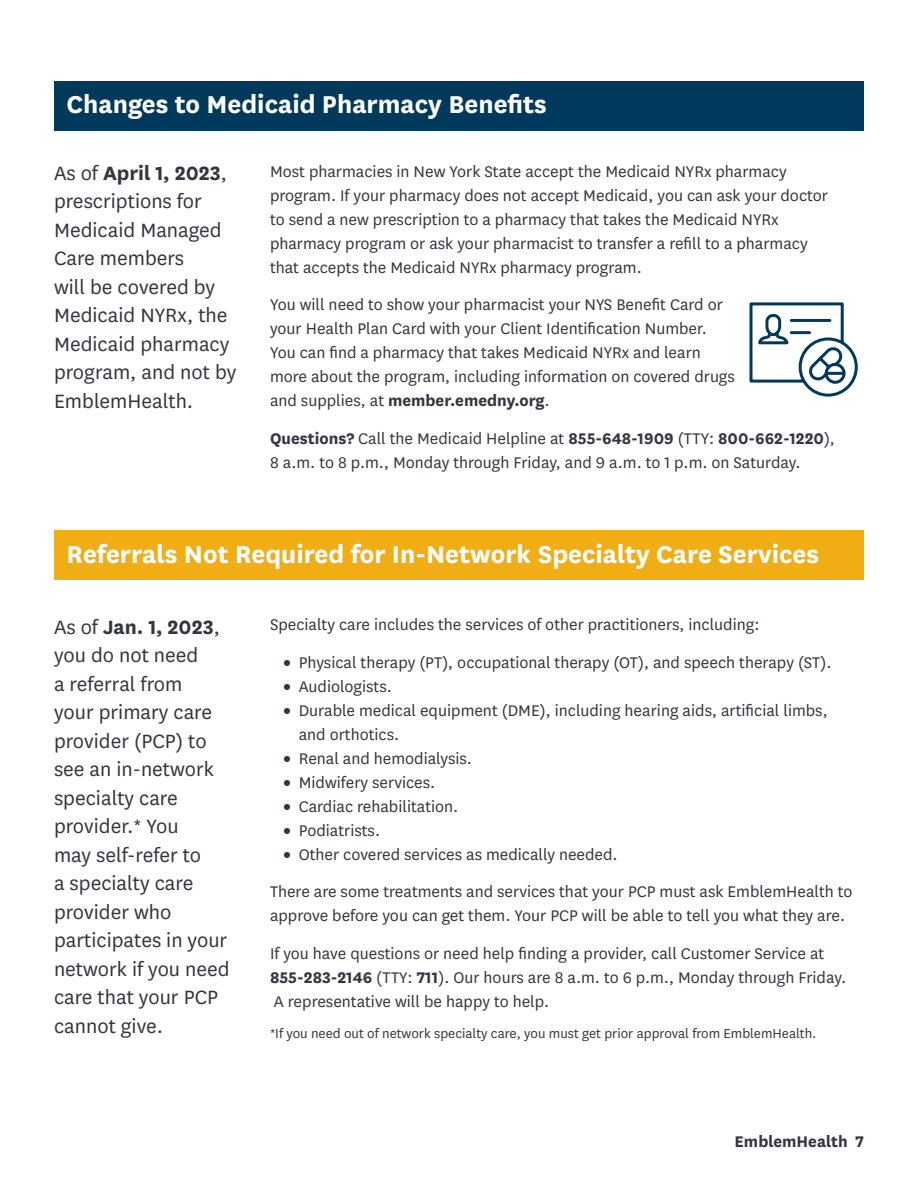
<style>
.page{position:relative;width:918px;height:1188px;background:#fff}
.page>*{position:absolute;margin:0;border:0;box-sizing:border-box;transform-origin:0 0}
.article_title_20pt{font:700 28.5px "National";color:#fff}
._15_19_intro{font:22.5px/28.5px "National";color:#323640}
._12_16_body{font:18px/24px "National";color:#323640}
._12_16_bulleted{font:18px/24px "National";color:#323640}
.t1{font:700 18px "National";color:#323640}
._10_12_footnote{font:15px "National";color:#323640}
.s1{font-weight:700}
.s2{font-weight:900}
</style>
<div class="page">
<div style="left:54px;top:530px;width:810px;height:50px;background:#f0ad14"></div>
<div style="left:54px;top:81px;width:810px;height:50px;background:#00395c"></div>
<svg style="left:749px;top:302px;width:109px;height:95px"></svg>
<p class="article_title_20pt" style="left:67px;top:84px;width:482px">Changes to Medicaid Pharmacy Benefits</p>
<p class="_15_19_intro" style="left:54px;top:158px;width:184px">As of <span class="s1">April 1, 2023</span>, prescriptions for<br>Medicaid Managed<br>Care members<br>will be covered by<br>Medicaid NYRx, the<br>Medicaid pharmacy program, and not by<br>EmblemHealth.</p>
<p class="_12_16_body" style="left:270px;top:158px;width:560px">Most pharmacies in New York State accept the Medicaid NYRx pharmacy program. If your pharmacy does not accept Medicaid, you can ask your doctor to send a new prescription to a pharmacy that takes the Medicaid NYRx pharmacy program or ask your pharmacist to transfer a refill to a pharmacy that accepts the Medicaid NYRx pharmacy program.</p>
<p class="_12_16_body" style="left:270px;top:292px;width:466px">You will need to show your pharmacist your NYS Benefit Card or your Health Plan Card with your Client Identification Number.<br>You can find a pharmacy that takes Medicaid NYRx and learn more about the program, including information on covered drugs and supplies, at <span class="s1">member.emedny.org</span>.</p>
<p class="_12_16_body" style="left:270px;top:425px;width:567px"><span class="s1">Questions?</span> Call the Medicaid Helpline at <span class="s1">855-648-1909</span> (TTY: <span class="s1">800-662-1220</span>),<br>8 a.m. to 8 p.m., Monday through Friday, and 9 a.m. to 1 p.m. on Saturday.</p>
<p class="article_title_20pt" style="left:67px;top:535px;width:754px">Referrals Not Required for In-Network Specialty Care Services</p>
<p class="_15_19_intro" style="left:54px;top:611px;width:177px">As of <span class="s1">Jan. 1, 2023</span>, you do not need<br>a referral from<br>your primary care provider (PCP) to see an in-network specialty care provider.* You<br>may self-refer to<br>a specialty care provider who participates in your network if you need care that your PCP cannot give.</p>
<p class="_12_16_body" style="left:270px;top:612px;width:491px">Specialty care includes the services of other practitioners, including:</p>
<p class="_12_16_bulleted" style="left:284px;top:649px;width:550px"><span class="s2">•</span> Physical therapy (PT), occupational therapy (OT), and speech therapy (ST).</p>
<p class="_12_16_bulleted" style="left:284px;top:673px;width:110px"><span class="s2">•</span> Audiologists.</p>
<p class="_12_16_bulleted" style="left:299px;top:697px;width:531px;text-indent:-15px"><span class="s2">•</span> Durable medical equipment (DME), including hearing aids, artificial limbs, and orthotics.</p>
<p class="_12_16_bulleted" style="left:284px;top:745px;width:190px"><span class="s2">•</span> Renal and hemodialysis.</p>
<p class="_12_16_bulleted" style="left:284px;top:769px;width:153px"><span class="s2">•</span> Midwifery services.</p>
<p class="_12_16_bulleted" style="left:284px;top:793px;width:176px"><span class="s2">•</span> Cardiac rehabilitation.</p>
<p class="_12_16_bulleted" style="left:284px;top:817px;width:98px"><span class="s2">•</span> Podiatrists.</p>
<p class="_12_16_bulleted" style="left:284px;top:841px;width:336px"><span class="s2">•</span> Other covered services as medically needed.</p>
<p class="_12_16_body" style="left:270px;top:879px;width:584px">There are some treatments and services that your PCP must ask EmblemHealth to approve before you can get them. Your PCP will be able to tell you what they are.</p>
<p class="_12_16_body" style="left:270px;top:940px;width:578px">If you have questions or need help finding a provider, call Customer Service at<br><span class="s1">855-283-2146</span> (TTY: <span class="s1">711</span>). Our hours are 8 a.m. to 6 p.m., Monday through Friday.<br>A representative will be happy to help.</p>
<p class="_10_12_footnote" style="left:270px;top:1024px;width:548px">*If you need out of network specialty care, you must get prior approval from EmblemHealth.</p>
<p class="t1" style="left:735px;top:1129px;width:131px">EmblemHealth 7</p>
</div>
